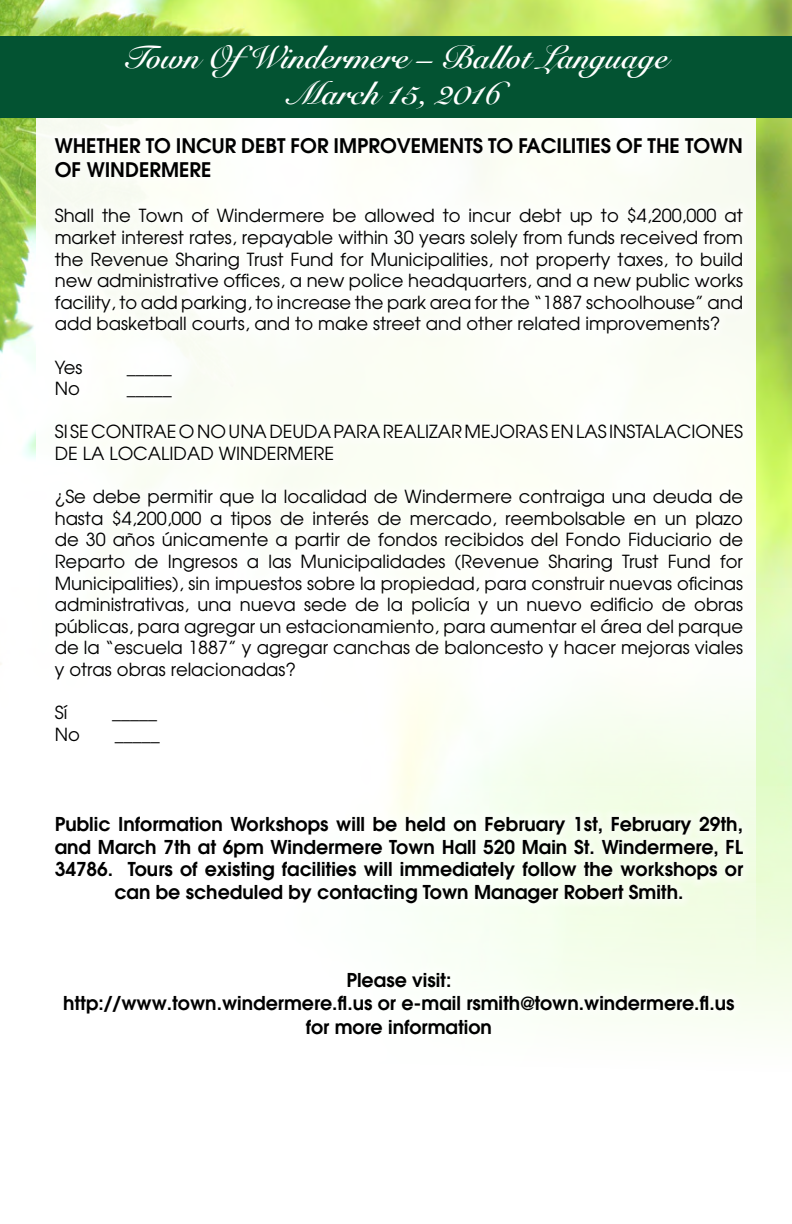
<style>
.page{position:relative;width:792px;height:1224px;background:#fff}
.page>*{position:absolute;margin:0;border:0;box-sizing:border-box;transform-origin:0 0}
.t1{font:700 32px/36px "Snell Roundhand";color:#fff;text-align:center}
.t2{font:600 20px/24px "Avant Garde";color:#000}
.t3{font:600 19px/22.8px "Avant Garde";color:#000;text-align:center}
.t4{font:18px/21.6px "Avant Garde";color:#000;text-align:justify}
</style>
<div class="page">
<img style="left:0;top:0;width:792px;height:786px">
<div style="left:0;top:482px;width:17px;height:706px;background:#fff"></div>
<div style="left:36px;top:72px;width:720px;height:1116px;background:#fff"></div>
<div style="left:0;top:37px;width:792px;height:81px;background:#035332"></div>
<h1 class="t1" style="left:124px;top:38px;width:546px">Town OfWindermere – Ballot Language<br>March 15, 2016</h1>
<p class="t2" style="left:55px;top:133px;width:690px">WHETHER TO INCUR DEBT FOR IMPROVEMENTS TO FACILITIES OF THE TOWN<br>OF WINDERMERE</p>
<p class="t4" style="left:55px;top:205px;width:690px">Shall the Town of Windermere be allowed to incur debt up to $4,200,000 at market interest rates, repayable within 30 years solely from funds received from the Revenue Sharing Trust Fund for Municipalities, not property taxes, to build new administrative offices, a new police headquarters, and a new public works facility, to add parking, to increase the park area for the “1887 schoolhouse” and add basketball courts, and to make street and other related improvements?</p>
<p class="t4" style="left:55px;top:356px;width:29px">Yes</p>
<p class="t4" style="left:127px;top:356px;width:46px">_____</p>
<p class="t4" style="left:55px;top:378px;width:27px">No</p>
<p class="t4" style="left:127px;top:378px;width:46px">_____</p>
<p class="t4" style="left:55px;top:421px;width:690px">SI SE CONTRAE O NO UNA DEUDA PARA REALIZAR MEJORAS EN LAS INSTALACIONES<br>DE LA LOCALIDAD WINDERMERE</p>
<p class="t4" style="left:55px;top:486px;width:690px">¿Se debe permitir que la localidad de Windermere contraiga una deuda de hasta $4,200,000 a tipos de interés de mercado, reembolsable en un plazo de 30 años únicamente a partir de fondos recibidos del Fondo Fiduciario de Reparto de Ingresos a las Municipalidades (Revenue Sharing Trust Fund for Municipalities), sin impuestos sobre la propiedad, para construir nuevas oficinas administrativas, una nueva sede de la policía y un nuevo edificio de obras públicas, para agregar un estacionamiento, para aumentar el área del parque de la “escuela 1887” y agregar canchas de baloncesto y hacer mejoras viales y otras obras relacionadas?</p>
<p class="t4" style="left:55px;top:702px;width:14px">Sí</p>
<p class="t4" style="left:112px;top:702px;width:47px">_____</p>
<p class="t4" style="left:55px;top:723px;width:27px">No</p>
<p class="t4" style="left:115px;top:723px;width:46px">_____</p>
<p class="t3" style="left:55px;top:812px;width:690px">Public Information Workshops will be held on February 1st, February 29th, and March 7th at 6pm Windermere Town Hall 520 Main St. Windermere, FL 34786. Tours of existing facilities will immediately follow the workshops or can be scheduled by contacting Town Manager Robert Smith.</p>
<p class="t3" style="left:63px;top:968px;width:673px;line-height:23.4px">Please visit:<br>http://www.town.windermere.fl.us or e-mail rsmith@town.windermere.fl.us for more information</p>
</div>
